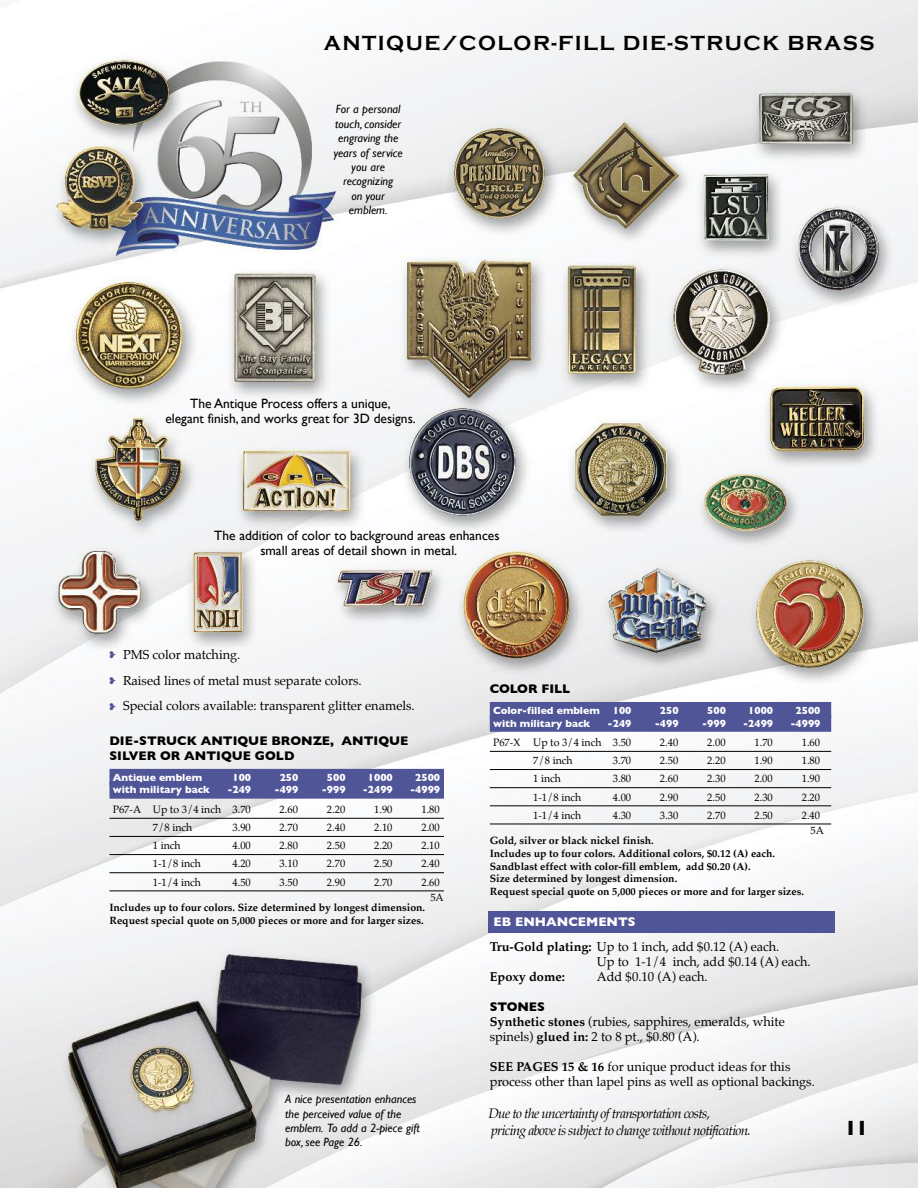
<style>
.page{position:relative;width:918px;height:1188px;background:#fff}
.page>*{position:absolute;margin:0;border:0;box-sizing:border-box;transform-origin:0 0}
.t1{font:700 21px "Copperplate Gothic";letter-spacing:.07em;color:#000}
.t2{font:700 21px "Gill Sans";color:#000}
.t3{font:13.5px/15px "Gill Sans";color:#000;text-align:center}
.t4{font:italic 13.5px/16.5px "Palatino";letter-spacing:-.05em;color:#000}
.t5{font:12.75px/15px "Palatino";color:#000}
.t6{font:700 12.75px/15px "Gill Sans";color:#000}
.t7{font:700 12.75px "Gill Sans";color:#fff}
.t8{font:700 12.75px "Palatino";color:#000}
.t9{font:italic 12px/14.4px "Gill Sans";color:#000;text-align:center}
.t10{font:700 10.5px/12.8px "Palatino";color:#000}
.t11{font:10.5px/15.8px "Palatino";color:#000}
.t12{font:700 10.5px "Gill Sans";color:#fff}
.s1{color:#4f5597}
.s2{font-weight:700}
</style>
<div class="page">
<img style="left:0;top:0;width:918px;height:1188px">
<div style="left:110px;top:769px;width:334px;height:16px;background:#4f5597"></div>
<div style="left:110px;top:782px;width:334px;height:17px;background:#4f5597"></div>
<hr style="left:110px;top:818px;width:334px;height:1px;background:#000">
<hr style="left:110px;top:836px;width:334px;height:1px;background:#000">
<hr style="left:110px;top:854px;width:334px;height:1px;background:#000">
<hr style="left:110px;top:872px;width:334px;height:1px;background:#000">
<hr style="left:110px;top:891px;width:334px;height:1px;background:#000">
<div style="left:488px;top:911px;width:346px;height:21px;background:#4f5597"></div>
<div style="left:490px;top:702px;width:341px;height:16px;background:#4f5597"></div>
<div style="left:490px;top:715px;width:341px;height:17px;background:#4f5597"></div>
<hr style="left:490px;top:751px;width:341px;height:1px;background:#000">
<hr style="left:490px;top:769px;width:341px;height:1px;background:#000">
<hr style="left:490px;top:787px;width:341px;height:1px;background:#000">
<hr style="left:490px;top:805px;width:341px;height:1px;background:#000">
<hr style="left:490px;top:824px;width:341px;height:1px;background:#000">
<h1 class="t1" style="left:324px;top:31px;width:552px">ANTIQUE/COLOR-FILL DIE-STRUCK BRASS</h1>
<p class="t9" style="left:334px;top:102px;width:70px">For a personal touch, consider engraving the years of service you are recognizing<br>on your emblem.</p>
<p class="t3" style="left:165px;top:396px;width:252px">The Antique Process offers a unique,<br>elegant finish, and works great for 3D designs.</p>
<p class="t3" style="left:214px;top:528px;width:287px">The addition of color to background areas enhances small areas of detail shown in metal.</p>
<p class="t5" style="left:110px;top:648px;width:132px"><span class="s1">•</span> PMS color matching.</p>
<p class="t5" style="left:110px;top:674px;width:254px"><span class="s1">•</span> Raised lines of metal must separate colors.</p>
<p class="t5" style="left:110px;top:699px;width:307px"><span class="s1">•</span> Special colors available: transparent glitter enamels.</p>
<p class="t6" style="left:110px;top:733px;width:301px">DIE-STRUCK ANTIQUE BRONZE, ANTIQUE<br>SILVER OR ANTIQUE GOLD</p>
<p class="t12" style="left:113px;top:771px;width:91px">Antique emblem</p>
<p class="t12" style="left:232px;top:771px;width:20px">100</p>
<p class="t12" style="left:280px;top:771px;width:20px">250</p>
<p class="t12" style="left:327px;top:771px;width:20px">500</p>
<p class="t12" style="left:368px;top:771px;width:26px">1000</p>
<p class="t12" style="left:415px;top:771px;width:26px">2500</p>
<p class="t12" style="left:113px;top:784px;width:99px">with military back</p>
<p class="t12" style="left:227px;top:784px;width:25px">-249</p>
<p class="t12" style="left:275px;top:784px;width:25px">-499</p>
<p class="t12" style="left:322px;top:784px;width:25px">-999</p>
<p class="t12" style="left:363px;top:784px;width:32px">-2499</p>
<p class="t12" style="left:410px;top:784px;width:32px">-4999</p>
<p class="t11" style="left:113px;top:802px;width:140px">P67-A Up to 3/4 inch 3.70</p>
<p class="t11" style="left:280px;top:802px;width:20px">2.60</p>
<p class="t11" style="left:327px;top:802px;width:20px">2.20</p>
<p class="t11" style="left:374px;top:802px;width:20px">1.90</p>
<p class="t11" style="left:421px;top:802px;width:20px">1.80</p>
<p class="t11" style="left:153px;top:820px;width:41px">7/8 inch</p>
<p class="t11" style="left:233px;top:820px;width:20px">3.90</p>
<p class="t11" style="left:280px;top:820px;width:20px">2.70</p>
<p class="t11" style="left:327px;top:820px;width:20px">2.40</p>
<p class="t11" style="left:374px;top:820px;width:20px">2.10</p>
<p class="t11" style="left:421px;top:820px;width:20px">2.00</p>
<p class="t11" style="left:153px;top:839px;width:29px">1 inch</p>
<p class="t11" style="left:232px;top:839px;width:20px">4.00</p>
<p class="t11" style="left:280px;top:839px;width:20px">2.80</p>
<p class="t11" style="left:327px;top:839px;width:20px">2.50</p>
<p class="t11" style="left:374px;top:839px;width:20px">2.20</p>
<p class="t11" style="left:421px;top:839px;width:20px">2.10</p>
<p class="t11" style="left:153px;top:857px;width:50px">1-1/8 inch</p>
<p class="t11" style="left:233px;top:857px;width:20px">4.20</p>
<p class="t11" style="left:280px;top:857px;width:20px">3.10</p>
<p class="t11" style="left:327px;top:857px;width:20px">2.70</p>
<p class="t11" style="left:374px;top:857px;width:20px">2.50</p>
<p class="t11" style="left:421px;top:857px;width:20px">2.40</p>
<p class="t11" style="left:153px;top:875px;width:50px">1-1/4 inch</p>
<p class="t11" style="left:233px;top:875px;width:20px">4.50</p>
<p class="t11" style="left:280px;top:875px;width:20px">3.50</p>
<p class="t11" style="left:327px;top:875px;width:20px">2.90</p>
<p class="t11" style="left:374px;top:875px;width:20px">2.70</p>
<p class="t11" style="left:430px;top:875px;width:15px;text-indent:-9px">2.60<br>5A</p>
<p class="t10" style="left:109px;top:902px;width:317px">Includes up to four colors. Size determined by longest dimension.<br>Request special quote on 5,000 pieces or more and for larger sizes.</p>
<p class="t9" style="left:285px;top:1092px;width:136px;text-align:left">A nice presentation enhances the perceived value of the emblem. To add a 2-piece gift box, see Page 26.</p>
<p class="t6" style="left:490px;top:681px;width:82px">COLOR fILL</p>
<p class="t12" style="left:493px;top:704px;width:140px">Color-filled emblem 100</p>
<p class="t12" style="left:660px;top:704px;width:20px">250</p>
<p class="t12" style="left:707px;top:704px;width:20px">500</p>
<p class="t12" style="left:748px;top:704px;width:26px">1000</p>
<p class="t12" style="left:796px;top:704px;width:26px">2500</p>
<p class="t12" style="left:493px;top:717px;width:99px">with military back</p>
<p class="t12" style="left:608px;top:717px;width:25px">-249</p>
<p class="t12" style="left:655px;top:717px;width:25px">-499</p>
<p class="t12" style="left:702px;top:717px;width:25px">-999</p>
<p class="t12" style="left:743px;top:717px;width:32px">-2499</p>
<p class="t12" style="left:790px;top:717px;width:32px">-4999</p>
<p class="t11" style="left:493px;top:735px;width:140px">P67-X Up to 3/4 inch 3.50</p>
<p class="t11" style="left:660px;top:735px;width:20px">2.40</p>
<p class="t11" style="left:707px;top:735px;width:20px">2.00</p>
<p class="t11" style="left:754px;top:735px;width:20px">1.70</p>
<p class="t11" style="left:802px;top:735px;width:20px">1.60</p>
<p class="t11" style="left:533px;top:754px;width:41px">7/8 inch</p>
<p class="t11" style="left:613px;top:754px;width:20px">3.70</p>
<p class="t11" style="left:660px;top:754px;width:20px">2.50</p>
<p class="t11" style="left:707px;top:754px;width:20px">2.20</p>
<p class="t11" style="left:754px;top:754px;width:20px">1.90</p>
<p class="t11" style="left:802px;top:754px;width:20px">1.80</p>
<p class="t11" style="left:533px;top:772px;width:29px">1 inch</p>
<p class="t11" style="left:613px;top:772px;width:20px">3.80</p>
<p class="t11" style="left:660px;top:772px;width:20px">2.60</p>
<p class="t11" style="left:707px;top:772px;width:20px">2.30</p>
<p class="t11" style="left:754px;top:772px;width:20px">2.00</p>
<p class="t11" style="left:802px;top:772px;width:20px">1.90</p>
<p class="t11" style="left:533px;top:790px;width:50px">1-1/8 inch</p>
<p class="t11" style="left:613px;top:790px;width:20px">4.00</p>
<p class="t11" style="left:660px;top:790px;width:20px">2.90</p>
<p class="t11" style="left:707px;top:790px;width:20px">2.50</p>
<p class="t11" style="left:754px;top:790px;width:20px">2.30</p>
<p class="t11" style="left:802px;top:790px;width:20px">2.20</p>
<p class="t11" style="left:533px;top:808px;width:50px">1-1/4 inch</p>
<p class="t11" style="left:613px;top:808px;width:20px">4.30</p>
<p class="t11" style="left:660px;top:808px;width:20px">3.30</p>
<p class="t11" style="left:707px;top:808px;width:20px">2.70</p>
<p class="t11" style="left:754px;top:808px;width:20px">2.50</p>
<p class="t11" style="left:811px;top:808px;width:15px;text-indent:-9px">2.40<br>5A</p>
<p class="t10" style="left:490px;top:835px;width:316px">Gold, silver or black nickel finish.<br>Includes up to four colors. Additional colors, $0.12 (A) each.<br>Sandblast effect with color-fill emblem, add $0.20 (A).<br>Size determined by longest dimension.<br>Request special quote on 5,000 pieces or more and for larger sizes.</p>
<p class="t7" style="left:494px;top:914px;width:144px">EB ENHANCEMENTS</p>
<p class="t5" style="left:597px;top:940px;width:215px;text-indent:-107px"><span class="s2">Tru-Gold plating:</span> Up to 1 inch, add $0.12 (A) each.<br>Up to 1-1/4 inch, add $0.14 (A) each.</p>
<p class="t8" style="left:490px;top:971px;width:77px">Epoxy dome:</p>
<p class="t5" style="left:597px;top:970px;width:112px">Add $0.10 (A) each.</p>
<p class="t6" style="left:490px;top:999px;width:57px">STONES</p>
<p class="t5" style="left:490px;top:1015px;width:296px"><span class="s2">Synthetic stones</span> (rubies, sapphires, emeralds, white spinels) <span class="s2">glued in:</span> 2 to 8 pt., $0.80 (A).</p>
<p class="t5" style="left:490px;top:1060px;width:327px"><span class="s2">SEE PAGES 15 &amp; 16</span> for unique product ideas for this process other than lapel pins as well as optional backings.</p>
<p class="t4" style="left:488px;top:1106px;width:264px">Due to the uncertainty of transportation costs,<br>pricing above is subject to change without notification.</p>
<h1 class="t2" style="left:845px;top:1115px;width:25px">11</h1>
</div>
